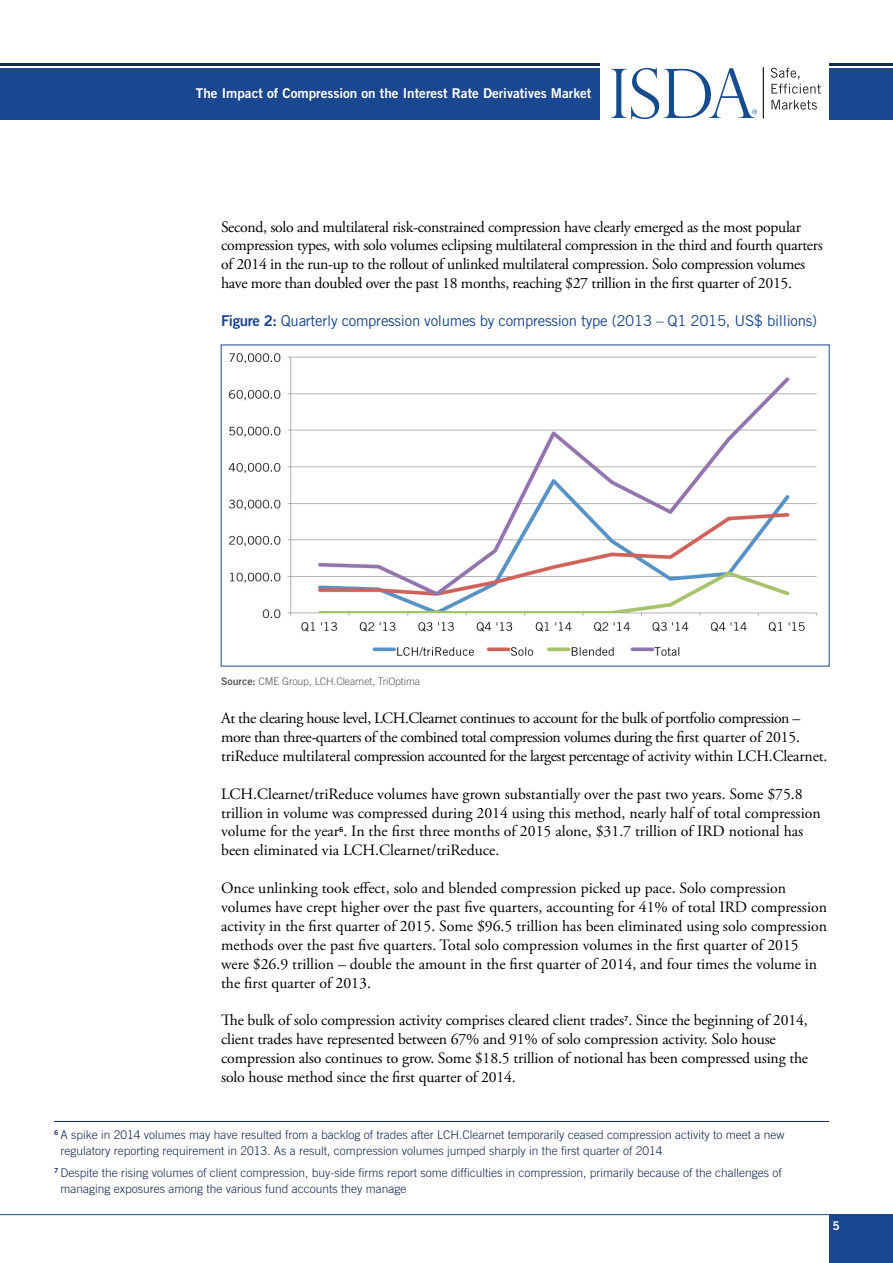
<style>
.page{position:relative;width:893px;height:1263px;background:#fff}
.page>*{position:absolute;margin:0;border:0;box-sizing:border-box;transform-origin:0 0}
.t1{font:15.75px/18.9px "Adobe Garamond Pro";letter-spacing:-.01em;color:#000}
.t2{font:15.75px/18.9px "Adobe Garamond Pro";letter-spacing:-.03em;color:#000}
.t3{font:15px "Trade Gothic LT Std";letter-spacing:-.02em;color:#1a4790}
.t4{font:13.5px "Trade Gothic LT Std Bd 2";color:#fff}
.t5{font:300 12px/16.5px "Trade Gothic LT Std";color:#152a52}
.t6{font:12px "Trade Gothic LT Std Bd 2";color:#fff}
.t7{font:300 10.5px "Trade Gothic";letter-spacing:-.01em;color:#58595b}
.t8{font:7.05px "Trade Gothic LT Std Bd 2";color:#000}
.s1{font-family:"Trade Gothic LT Std Bd 2"}
.s2{font-family:"Trade Gothic Bold Two";font-weight:400}
</style>
<div class="page">
<div style="left:0;top:68px;width:600px;height:51px;background:#1a4790"></div>
<div style="left:829px;top:68px;width:64px;height:51px;background:#1a4790"></div>
<hr style="left:0;top:64px;width:600px;height:2px;background:#152a52">
<hr style="left:829px;top:64px;width:64px;height:2px;background:#152a52">
<div style="left:829px;top:1214px;width:64px;height:49px;background:#1a4790"></div>
<svg style="left:771px;top:68px;width:50px;height:26px"></svg>
<svg style="left:771px;top:100px;width:46px;height:10px"></svg>
<hr style="left:763px;top:67px;width:1px;height:51px;background:#231f20">
<svg style="left:611px;top:68px;width:146px;height:51px"></svg>
<hr style="left:0;top:1214px;width:829px;height:1px;background:#1a4790">
<img style="left:228px;top:353px;width:590px;height:303px">
<hr style="left:54px;top:1121px;width:775px;height:1px;background:#152a52">
<p class="t4" style="left:196px;top:85px;width:397px">The Impact of Compression on the Interest Rate Derivatives Market</p>
<p class="t1" style="left:221px;top:218px;width:603px">Second, solo and multilateral risk-constrained compression have clearly emerged as the most popular compression types, with solo volumes eclipsing multilateral compression in the third and fourth quarters of 2014 in the run-up to the rollout of unlinked multilateral compression. Solo compression volumes have more than doubled over the past 18 months, reaching $27 trillion in the first quarter of 2015.</p>
<p class="t3" style="left:221px;top:312px;width:597px"><span class="s1">Figure 2:</span> Quarterly compression volumes by compression type (2013 – Q1 2015, US$ billions)</p>
<p class="t7" style="left:221px;top:675px;width:200px"><span class="s2">Source:</span> CME Group, LCH.Clearnet, TriOptima</p>
<p class="t2" style="left:221px;top:709px;width:608px">At the clearing house level, LCH.Clearnet continues to account for the bulk of portfolio compression – more than three-quarters of the combined total compression volumes during the first quarter of 2015. triReduce multilateral compression accounted for the largest percentage of activity within LCH.Clearnet.</p>
<p class="t1" style="left:221px;top:785px;width:601px">LCH.Clearnet/triReduce volumes have grown substantially over the past two years. Some $75.8 trillion in volume was compressed during 2014 using this method, nearly half of total compression volume for the year . In the first three months of 2015 alone, $31.7 trillion of IRD notional has</p>
<p class="t8" style="left:339px;top:825px;width:6px">6</p>
<p class="t1" style="left:221px;top:841px;width:280px">been eliminated via LCH.Clearnet/triReduce.</p>
<p class="t1" style="left:221px;top:879px;width:607px">Once unlinking took effect, solo and blended compression picked up pace. Solo compression volumes have crept higher over the past five quarters, accounting for 41% of total IRD compression activity in the first quarter of 2015. Some $96.5 trillion has been eliminated using solo compression methods over the past five quarters. Total solo compression volumes in the first quarter of 2015 were $26.9 trillion – double the amount in the first quarter of 2014, and four times the volume in the first quarter of 2013.</p>
<p class="t1" style="left:221px;top:1011px;width:588px">The bulk of solo compression activity comprises cleared client trades . Since the beginning of 2014,</p>
<p class="t8" style="left:624px;top:1014px;width:6px">7</p>
<p class="t1" style="left:221px;top:1030px;width:589px">client trades have represented between 67% and 91% of solo compression activity. Solo house compression also continues to grow. Some $18.5 trillion of notional has been compressed using the solo house method since the first quarter of 2014.</p>
<p class="t5" style="left:60px;top:1126px;width:726px;text-indent:-6px"><sup>6</sup> A spike in 2014 volumes may have resulted from a backlog of trades after LCH.Clearnet temporarily ceased compression activity to meet a new regulatory reporting requirement in 2013. As a result, compression volumes jumped sharply in the first quarter of 2014</p>
<p class="t5" style="left:60px;top:1164px;width:723px;text-indent:-6px"><sup>7</sup> Despite the rising volumes of client compression, buy-side firms report some difficulties in compression, primarily because of the challenges of managing exposures among the various fund accounts they manage</p>
<p class="t6" style="left:833px;top:1218px;width:9px">5</p>
</div>
